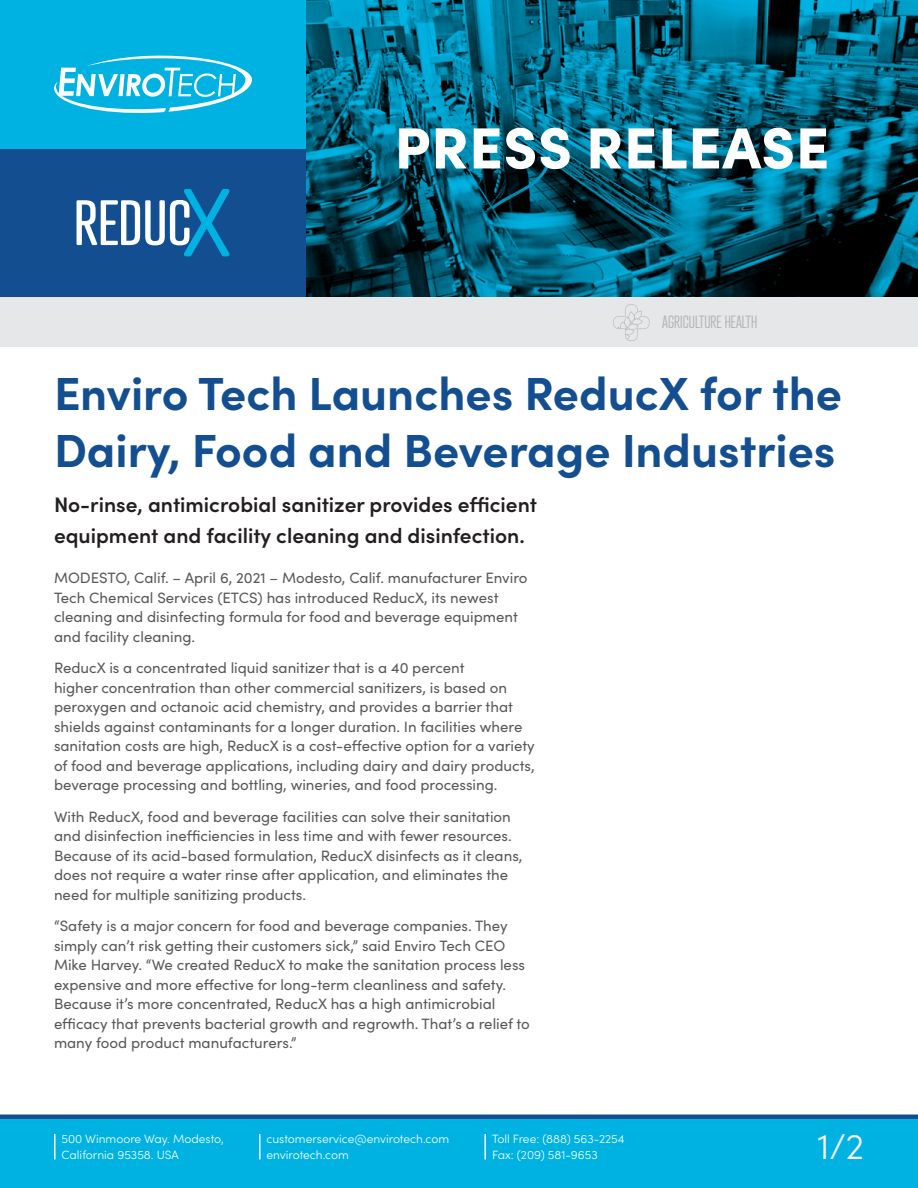
<style>
.page{position:relative;width:918px;height:1188px;background:#fff}
.page>*{position:absolute;margin:0;border:0;box-sizing:border-box;transform-origin:0 0}
.t1{font:900 58.05px "Sofia Pro";letter-spacing:.01em;color:#fff}
.t2{font:700 46.5px/57px "Sofia Pro";color:#134f90}
.t3{font:300 36px "Sofia Pro";color:#fff}
.t4{font:600 21px/31.5px "Sofia Pro";color:#231f20}
.t5{font:300 17.25px "Atrament";color:#b1b4b6}
.t6{font:15px/19.5px "Sofia Pro";color:#58595b}
.t7{font:300 12px/16.5px "Sofia Pro";color:#fff}
</style>
<div class="page">
<svg style="left:306px;top:0;width:612px;height:297px;background:#005c74"></svg>
<div style="left:0;top:148px;width:306px;height:149px;background:#134f90"></div>
<div style="left:0;top:0;width:306px;height:148px;background:#00b2e2"></div>
<svg style="left:77px;top:189px;width:153px;height:67px"></svg>
<svg style="left:54px;top:55px;width:198px;height:58px"></svg>
<div style="left:0;top:1119px;width:918px;height:69px;background:#00b2e2"></div>
<hr style="left:54px;top:1134px;width:2px;height:26px;background:#fff">
<hr style="left:259px;top:1134px;width:2px;height:26px;background:#fff">
<hr style="left:484px;top:1134px;width:2px;height:26px;background:#fff">
<div style="left:0;top:1114px;width:918px;height:5px;background:#134f90"></div>
<div style="left:0;top:297px;width:918px;height:49px;background:#e6e7e8"></div>
<svg style="left:613px;top:304px;width:37px;height:37px"></svg>
<h1 class="t1" style="left:395px;top:102px;width:436px">PRESS RELEASE</h1>
<p class="t5" style="left:662px;top:311px;width:97px">AGRICULTURE HEALTH</p>
<h2 class="t2" style="left:54px;top:361px;width:790px">Enviro Tech Launches ReducX for the<br>Dairy, Food and Beverage Industries</h2>
<h3 class="t4" style="left:54px;top:487px;width:485px">No-rinse, antimicrobial sanitizer provides efficient equipment and facility cleaning and disinfection.</h3>
<p class="t6" style="left:54px;top:568px;width:475px">MODESTO, Calif. – April 6, 2021 – Modesto, Calif. manufacturer Enviro Tech Chemical Services (ETCS) has introduced ReducX, its newest cleaning and disinfecting formula for food and beverage equipment and facility cleaning.</p>
<p class="t6" style="left:54px;top:658px;width:482px">ReducX is a concentrated liquid sanitizer that is a 40 percent<br>higher concentration than other commercial sanitizers, is based on peroxygen and octanoic acid chemistry, and provides a barrier that shields against contaminants for a longer duration. In facilities where sanitation costs are high, ReducX is a cost-effective option for a variety of food and beverage applications, including dairy and dairy products, beverage processing and bottling, wineries, and food processing.</p>
<p class="t6" style="left:54px;top:806px;width:470px">With ReducX, food and beverage facilities can solve their sanitation and disinfection inefficiencies in less time and with fewer resources.<br>Because of its acid-based formulation, ReducX disinfects as it cleans, does not require a water rinse after application, and eliminates the need for multiple sanitizing products.</p>
<p class="t6" style="left:54px;top:916px;width:477px">“Safety is a major concern for food and beverage companies. They simply can’t risk getting their customers sick,” said Enviro Tech CEO Mike Harvey. “We created ReducX to make the sanitation process less expensive and more effective for long-term cleanliness and safety.<br>Because it’s more concentrated, ReducX has a high antimicrobial efficacy that prevents bacterial growth and regrowth. That’s a relief to many food product manufacturers.”</p>
<p class="t7" style="left:62px;top:1130px;width:164px">500 Winmoore Way. Modesto,<br>California 95358. USA</p>
<p class="t7" style="left:266px;top:1130px;width:184px">customerservice@envirotech.com envirotech.com</p>
<p class="t7" style="left:492px;top:1130px;width:134px">Toll Free: (888) 563-2254<br>Fax: (209) 581-9653</p>
<h3 class="t3" style="left:817px;top:1120px;width:48px">1/2</h3>
</div>
